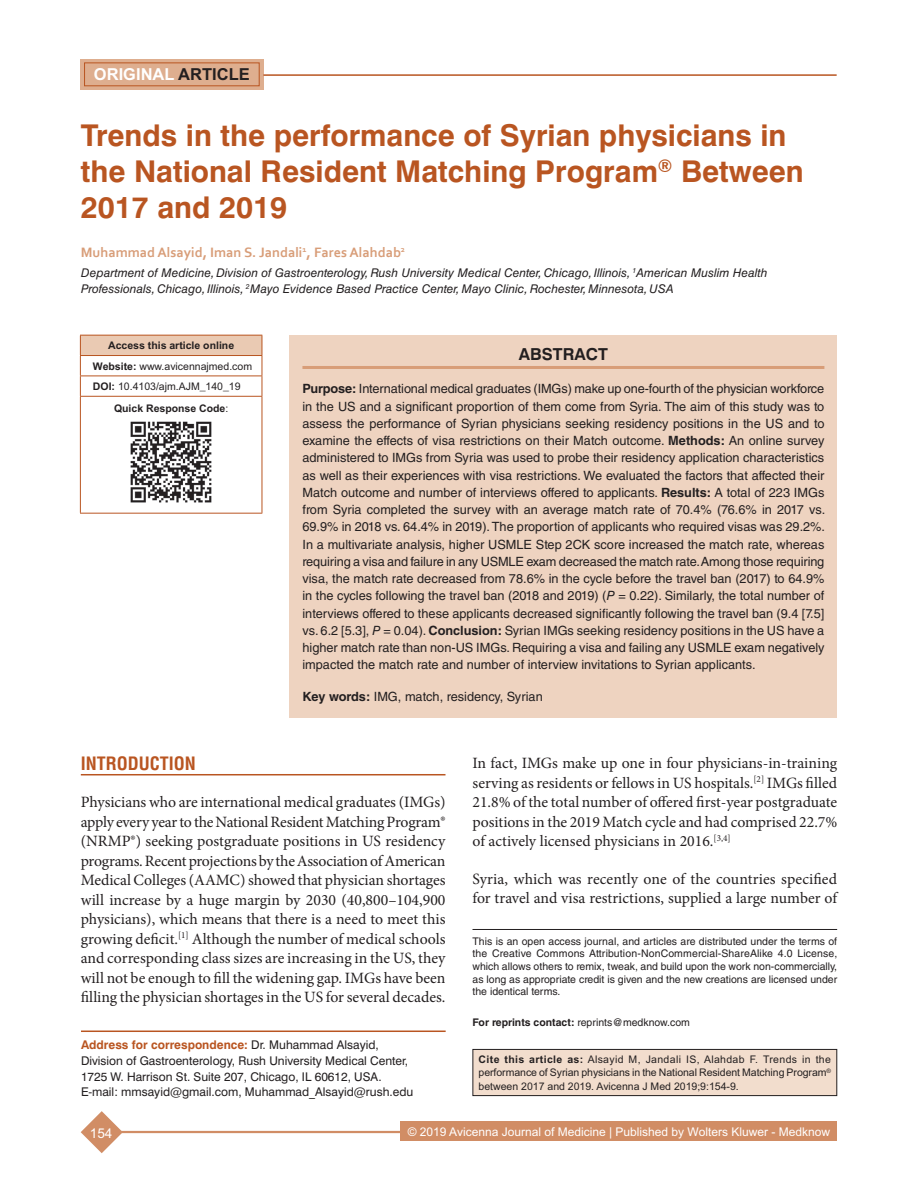
<style>
.page{position:relative;width:918px;height:1188px;background:#fff}
.page>*{position:absolute;margin:0;border:0;box-sizing:border-box;transform-origin:0 0}
.t1{font:700 30px/36px "Swiss 721 BT";color:#b95521}
.t2{font:700 condensed 18px "Helvetica LT Std";color:#b95521}
.t3{font:700 16.5px "Arial MT Std";color:#fff}
.t4{font:700 16.5px "Swiss 721 BT";color:#231f20}
.t5{font:15.75px/19.5px "Minion Pro";color:#231f20;text-align:justify}
.t6{font:700 14.25px "Corbel";color:#d89d78}
.t7{font:13.5px "Arial MT Std";color:#fff}
.t8{font:12.75px/17.2px "Helvetica LT Std";color:#231f20;text-align:justify}
.t9{font:italic 12px/15.8px "Helvetica LT Std";color:#231f20}
.t10{font:12px/15.8px "Swiss 721 BT";color:#231f20}
.t11{font:12px "Arial MT Std";color:#fff}
.t12{font:10.5px/12.6px "Helvetica LT Std";color:#231f20;text-align:justify}
.t13{font:10.5px/20.4px "Arial MT Std";color:#231f20}
.t14{font:700 10.5px "Arial MT Std";color:#231f20}
.s1{color:#231f20}
.s2{font-weight:700}
.s3{font-weight:400}
.s4{font-style:italic}
.s5{font-weight:700;color:#b95521}
</style>
<div class="page">
<svg style="left:81px;top:1111px;width:42px;height:42px"></svg>
<hr style="left:120px;top:1131px;width:382px;height:2px;background:#d18d65">
<div style="left:401px;top:1122px;width:436px;height:19px;background:#d18d65"></div>
<div style="left:80px;top:59px;width:183px;height:31px;background:#deae8f"></div>
<div style="left:84px;top:63px;width:176px;height:23px;border:1px solid #b95521"></div>
<hr style="left:263px;top:74px;width:574px;height:2px;background:#b95521">
<div style="left:80px;top:335px;width:182px;height:21px;background:#eacab3"></div>
<hr style="left:80px;top:335px;width:182px;height:1px;background:#b95521">
<hr style="left:80px;top:355px;width:182px;height:1px;background:#b95521">
<svg style="left:80px;top:336px;width:1px;height:60px"></svg>
<svg style="left:262px;top:336px;width:1px;height:60px"></svg>
<hr style="left:80px;top:376px;width:182px;height:1px;background:#b95521">
<hr style="left:80px;top:397px;width:1px;height:116px;background:#b95521">
<hr style="left:262px;top:397px;width:1px;height:116px;background:#b95521">
<hr style="left:80px;top:396px;width:182px;height:1px;background:#b95521">
<hr style="left:80px;top:513px;width:182px;height:1px;background:#b95521">
<img style="left:130px;top:421px;width:82px;height:82px">
<div style="left:290px;top:335px;width:547px;height:58px;background:#eed3c0"></div>
<hr style="left:302px;top:366px;width:522px;height:3px;background:#d89d78">
<div style="left:290px;top:371px;width:547px;height:317px;background:#eed3c0"></div>
<div style="left:290px;top:677px;width:547px;height:41px;background:#eed3c0"></div>
<hr style="left:81px;top:774px;width:365px;height:1px;background:#b95521">
<hr style="left:81px;top:1031px;width:365px;height:1px;background:#b95521">
<hr style="left:472px;top:929px;width:365px;height:1px;background:#231f20">
<div style="left:473px;top:1049px;width:364px;height:47px;background:#f2ddcd"></div>
<div style="left:472px;top:1049px;width:365px;height:47px;border:1px solid #231f20"></div>
<p class="t3" style="left:94px;top:65px;width:157px">ORIGINAL <span class="s1">ARTICLE</span></p>
<h1 class="t1" style="left:81px;top:117px;width:725px">Trends in the performance of Syrian physicians in the National Resident Matching Program<sup>®</sup> Between<br>2017 and 2019</h1>
<p class="t6" style="left:81px;top:244px;width:326px">Muhammad Alsayid, Iman S. Jandali<sup>1</sup>, Fares Alahdab<sup>2</sup></p>
<p class="t9" style="left:81px;top:265px;width:688px">Department of Medicine, Division of Gastroenterology, Rush University Medical Center, Chicago, Illinois, <sup>1</sup>American Muslim Health<br>Professionals, Chicago, Illinois, <sup>2</sup>Mayo Evidence Based Practice Center, Mayo Clinic, Rochester, Minnesota, USA</p>
<p class="t13" style="left:93px;top:335px;width:161px;text-indent:15px"><span class="s2">Access this article online<br>Website:</span> www.avicennajmed.com<br><span class="s2">DOI:</span> 10.4103/ajm.AJM_140_19</p>
<p class="t14" style="left:114px;top:403px;width:116px">Quick Response Code<span class="s3">:</span></p>
<p class="t4" style="left:519px;top:344px;width:91px">ABSTRACT</p>
<p class="t8" style="left:302px;top:380px;width:524px"><span class="s2">Purpose:</span> International medical graduates (IMGs) make up one-fourth of the physician workforce in the US and a significant proportion of them come from Syria. The aim of this study was to assess the performance of Syrian physicians seeking residency positions in the US and to examine the effects of visa restrictions on their Match outcome. <span class="s2">Methods:</span> An online survey administered to IMGs from Syria was used to probe their residency application characteristics as well as their experiences with visa restrictions. We evaluated the factors that affected their Match outcome and number of interviews offered to applicants. <span class="s2">Results:</span> A total of 223 IMGs from Syria completed the survey with an average match rate of 70.4% (76.6% in 2017 vs.<br>69.9% in 2018 vs. 64.4% in 2019). The proportion of applicants who required visas was 29.2%.<br>In a multivariate analysis, higher USMLE Step 2CK score increased the match rate, whereas requiring a visa and failure in any USMLE exam decreased the match rate. Among those requiring visa, the match rate decreased from 78.6% in the cycle before the travel ban (2017) to 64.9% in the cycles following the travel ban (2018 and 2019) (<span class="s4">P</span> = 0.22). Similarly, the total number of interviews offered to these applicants decreased significantly following the travel ban (9.4 [7.5] vs. 6.2 [5.3], <span class="s4">P</span> = 0.04). <span class="s2">Conclusion:</span> Syrian IMGs seeking residency positions in the US have a higher match rate than non-US IMGs. Requiring a visa and failing any USMLE exam negatively impacted the match rate and number of interview invitations to Syrian applicants.</p>
<p class="t8" style="left:302px;top:688px;width:242px"><span class="s2">Key words:</span> IMG, match, residency, Syrian</p>
<h2 class="t2" style="left:81px;top:752px;width:117px">INTRODUCTION</h2>
<p class="t5" style="left:81px;top:793px;width:366px">Physicians who are international medical graduates (IMGs) apply every year to the National Resident Matching Program® (NRMP®) seeking postgraduate positions in US residency programs. Recent projections by the Association of American Medical Colleges (AAMC) showed that physician shortages will increase by a huge margin by 2030 (40,800–104,900 physicians), which means that there is a need to meet this growing deficit.<sup>[1]</sup> Although the number of medical schools and corresponding class sizes are increasing in the US, they will not be enough to fill the widening gap. IMGs have been filling the physician shortages in the US for several decades.</p>
<p class="t10" style="left:81px;top:1037px;width:334px"><span class="s5">Address for correspondence:</span> Dr. Muhammad Alsayid, Division of Gastroenterology, Rush University Medical Center, 1725 W. Harrison St. Suite 207, Chicago, IL 60612, USA.<br>E-mail: mmsayid@gmail.com, Muhammad_Alsayid@rush.edu</p>
<p class="t5" style="left:472px;top:754px;width:366px">In fact, IMGs make up one in four physicians-in-training serving as residents or fellows in US hospitals.<sup>[2]</sup> IMGs filled 21.8% of the total number of offered first-year postgraduate positions in the 2019 Match cycle and had comprised 22.7% of actively licensed physicians in 2016.<sup>[3,4]</sup></p>
<p class="t5" style="left:472px;top:869px;width:366px">Syria, which was recently one of the countries specified for travel and visa restrictions, supplied a large number of</p>
<p class="t12" style="left:472px;top:935px;width:366px">This is an open access journal, and articles are distributed under the terms of the Creative Commons Attribution-NonCommercial-ShareAlike 4.0 License, which allows others to remix, tweak, and build upon the work non-commercially, as long as appropriate credit is given and the new creations are licensed under the identical terms.</p>
<p class="t12" style="left:472px;top:1016px;width:219px"><span class="s2">For reprints contact:</span> reprints@medknow.com</p>
<p class="t13" style="left:479px;top:1052px;width:354px;line-height:13.5px;text-align:justify"><span class="s2">Cite this article as:</span> Alsayid M, Jandali IS, Alahdab F. Trends in the performance of Syrian physicians in the National Resident Matching Program<sup>® </sup>between 2017 and 2019. Avicenna J Med 2019;9:154-9.</p>
<p class="t7" style="left:90px;top:1125px;width:24px">154</p>
<p class="t11" style="left:408px;top:1125px;width:424px">© 2019 Avicenna Journal of Medicine | Published by Wolters Kluwer - Medknow</p>
</div>
